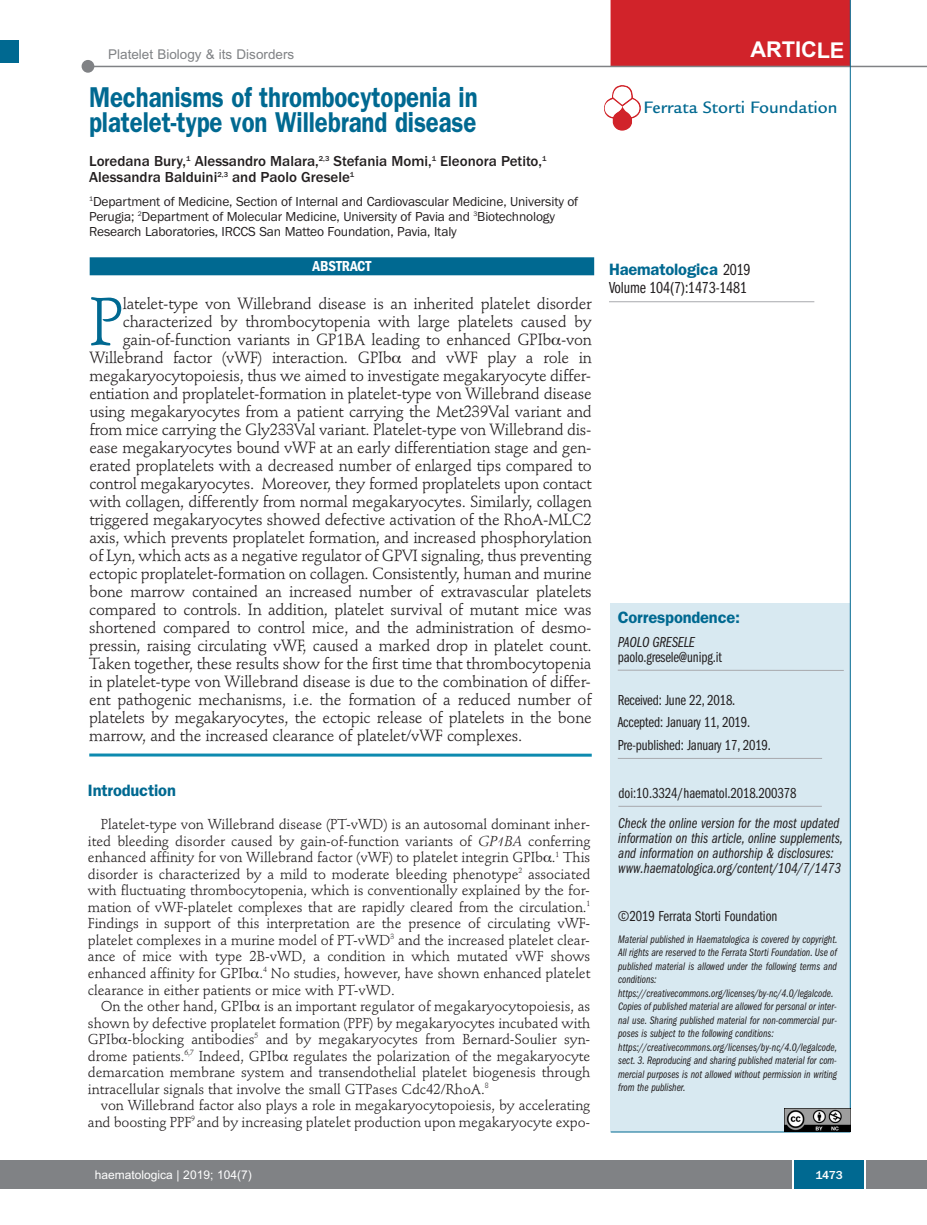
<style>
.page{position:relative;width:927px;height:1225px;background:#fff}
.page>*{position:absolute;margin:0;border:0;box-sizing:border-box;transform-origin:0 0}
.t1{font:66.45px "Stempel Schneidler";color:#006991}
.t2{font:600 28.8px/25.5px "Franklin Gothic";letter-spacing:-.005em;color:#006991;scale:.83 1}
.t3{font:700 21.75px "Arial";letter-spacing:-.01em;color:#fff}
.t4{font:500 18px "Legacy Sans";color:#006991}
.t5{font:600 16.5px "Franklin Gothic";letter-spacing:-.01em;color:#006991}
.t6{font:16.5px "Franklin Gothic Book Cmpr";letter-spacing:-.01em;color:#231f20}
.t7{font:16.05px "Stempel Schneidler";letter-spacing:-.015em;color:#231f20}
.t8{font:15px/15px "Franklin Gothic Book Cmpr Ital";color:#231f20}
.t9{font:15px/22.5px "Franklin Gothic Book Cmpr";letter-spacing:-.01em;color:#231f20}
.t10{font:500 15px/16.5px "Franklin Gothic";color:#231f20}
.t11{font:600 condensed 15px "Franklin Gothic";letter-spacing:-.005em;color:#fff}
.t12{font:14.25px/16.5px "Stempel Schneidler";letter-spacing:-.005em;color:#231f20;text-align:justify}
.t13{font:13.5px/15px "Franklin Gothic";letter-spacing:-.01em;color:#231f20}
.t14{font:13.5px "Arial";color:#808285}
.t15{font:12px "Arial";color:#fff}
.t16{font:500 12px "Franklin Gothic";color:#fff}
.t17{font:11.25px/13.5px "Franklin Gothic Book Cmpr Ital";color:#231f20}
.s1{font-style:italic}
.s2{font-family:"Franklin Gothic Book Cmpr";font-weight:400;color:#231f20}
</style>
<div class="page">
<div style="left:18px;top:1160px;width:909px;height:28px;background:#808285"></div>
<div style="left:794px;top:1160px;width:70px;height:28px;background:#006991"></div>
<hr style="left:792px;top:1160px;width:2px;height:28px;background:#fff">
<hr style="left:864px;top:1160px;width:2px;height:28px;background:#fff">
<div style="left:611px;top:603px;width:239px;height:529px;background:#d8e9f1"></div>
<hr style="left:618px;top:758px;width:204px;height:1px;background:#a8a9ad">
<hr style="left:618px;top:670px;width:226px;height:1px;background:#a8a9ad">
<hr style="left:611px;top:1131px;width:239px;height:1px;background:#006991">
<hr style="left:609px;top:301px;width:205px;height:1px;background:#a8a9ad">
<div style="left:611px;top:0;width:239px;height:67px;background:#d1232a"></div>
<hr style="left:87px;top:66px;width:840px;height:1px;background:#808285">
<div style="left:82px;top:60px;width:12px;height:13px;background:#808285;border-radius:50%"></div>
<hr style="left:618px;top:806px;width:204px;height:1px;background:#a8a9ad">
<hr style="left:850px;top:0;width:1px;height:1131px;background:#006991">
<img style="left:785px;top:1108px;width:65px;height:23px">
<img style="left:604px;top:85px;width:37px;height:46px">
<div style="left:0;top:40px;width:19px;height:22px;background:#006991"></div>
<div style="left:0;top:1160px;width:18px;height:28px;background:#808285"></div>
<hr style="left:89px;top:753px;width:503px;height:3px;background:#0d8aaf">
<div style="left:90px;top:257px;width:504px;height:18px;background:#006991"></div>
<p class="t14" style="left:108px;top:47px;width:188px">Platelet Biology &amp; its Disorders</p>
<h3 class="t3" style="left:751px;top:37px;width:95px">ARTICLE</h3>
<h2 class="t2" style="left:89px;top:87px;width:470px">Mechanisms of thrombocytopenia in platelet-type von Willebrand disease</h2>
<p class="t10" style="left:89px;top:152px;width:459px">Loredana Bury,<sup>1</sup> Alessandro Malara,<sup>2,3</sup> Stefania Momi,<sup>1</sup> Eleonora Petito,<sup>1<br></sup>Alessandra Balduini<sup>2,3</sup> and Paolo Gresele<sup>1</sup></p>
<p class="t13" style="left:89px;top:194px;width:491px"><sup>1</sup>Department of Medicine, Section of Internal and Cardiovascular Medicine, University of<br>Perugia; <sup>2</sup>Department of Molecular Medicine, University of Pavia and <sup>3</sup>Biotechnology<br>Research Laboratories, IRCCS San Matteo Foundation, Pavia, Italy</p>
<p class="t11" style="left:313px;top:261px;width:60px">ABSTRACT</p>
<h1 class="t1" style="left:89px;top:294px;width:36px">P</h1>
<p class="t7" style="left:123px;top:296px;width:471px">latelet-type von Willebrand disease is an inherited platelet disorder</p>
<p class="t7" style="left:123px;top:314px;width:471px">characterized by thrombocytopenia with large platelets caused by</p>
<p class="t7" style="left:123px;top:332px;width:471px">gain-of-function variants in GP1BA leading to enhanced GPIb -von</p>
<p class="t7" style="left:89px;top:350px;width:504px">Willebrand factor (vWF) interaction. GPIb and vWF play a role in</p>
<p class="t7" style="left:89px;top:368px;width:503px">megakaryocytopoiesis, thus we aimed to investigate megakaryocyte differ-</p>
<p class="t7" style="left:89px;top:386px;width:504px">entiation and proplatelet-formation in platelet-type von Willebrand disease</p>
<p class="t7" style="left:89px;top:404px;width:504px">using megakaryocytes from a patient carrying the Met239Val variant and</p>
<p class="t7" style="left:89px;top:422px;width:504px">from mice carrying the Gly233Val variant. Platelet-type von Willebrand dis-</p>
<p class="t7" style="left:89px;top:440px;width:504px">ease megakaryocytes bound vWF at an early differentiation stage and gen-</p>
<p class="t7" style="left:89px;top:458px;width:504px">erated proplatelets with a decreased number of enlarged tips compared to</p>
<p class="t7" style="left:89px;top:476px;width:504px">control megakaryocytes. Moreover, they formed proplatelets upon contact</p>
<p class="t7" style="left:89px;top:494px;width:504px">with collagen, differently from normal megakaryocytes. Similarly, collagen</p>
<p class="t7" style="left:89px;top:512px;width:504px">triggered megakaryocytes showed defective activation of the RhoA-MLC2</p>
<p class="t7" style="left:89px;top:530px;width:504px">axis, which prevents proplatelet formation, and increased phosphorylation</p>
<p class="t7" style="left:89px;top:548px;width:504px">of Lyn, which acts as a negative regulator of GPVI signaling, thus preventing</p>
<p class="t7" style="left:89px;top:566px;width:504px">ectopic proplatelet-formation on collagen. Consistently, human and murine</p>
<p class="t7" style="left:89px;top:584px;width:504px">bone marrow contained an increased number of extravascular platelets</p>
<p class="t7" style="left:89px;top:602px;width:504px">compared to controls. In addition, platelet survival of mutant mice was</p>
<p class="t7" style="left:89px;top:620px;width:504px">shortened compared to control mice, and the administration of desmo-</p>
<p class="t7" style="left:89px;top:638px;width:504px">pressin, raising circulating vWF, caused a marked drop in platelet count.</p>
<p class="t7" style="left:89px;top:656px;width:504px">Taken together, these results show for the first time that thrombocytopenia</p>
<p class="t7" style="left:89px;top:674px;width:503px">in platelet-type von Willebrand disease is due to the combination of differ-</p>
<p class="t7" style="left:89px;top:692px;width:504px">ent pathogenic mechanisms, i.e. the formation of a reduced number of</p>
<p class="t7" style="left:89px;top:710px;width:504px">platelets by megakaryocytes, the ectopic release of platelets in the bone</p>
<p class="t7" style="left:89px;top:728px;width:435px">marrow, and the increased clearance of platelet/vWF complexes.</p>
<p class="t5" style="left:88px;top:785px;width:89px">Introduction</p>
<p class="t12" style="left:88px;top:817px;width:504px;text-indent:13px">Platelet-type von Willebrand disease (PT-vWD) is an autosomal dominant inher&shy;ited bleeding disorder caused by gain-of-function variants of <span class="s1">GP1BA</span> conferring enhanced affinity for von Willebrand factor (vWF) to platelet integrin GPIb .<sup>1</sup> This disorder is characterized by a mild to moderate bleeding phenotype<sup>2</sup> associated with fluctuating thrombocytopenia, which is conventionally explained by the for&shy;mation of vWF-platelet complexes that are rapidly cleared from the circulation.<sup>1<br></sup>Findings in support of this interpretation are the presence of circulating vWF&shy;platelet complexes in a murine model of PT-vWD<sup>3</sup> and the increased platelet clear&shy;ance of mice with type 2B-vWD, a condition in which mutated vWF shows enhanced affinity for GPIb .<sup>4</sup> No studies, however, have shown enhanced platelet clearance in either patients or mice with PT-vWD.</p>
<p class="t12" style="left:88px;top:999px;width:504px;text-indent:13px">On the other hand, GPIb is an important regulator of megakaryocytopoiesis, as shown by defective proplatelet formation (PPF) by megakaryocytes incubated with GPIb -blocking antibodies<sup>5</sup> and by megakaryocytes from Bernard-Soulier syn&shy;drome patients.<sup>6,7</sup> Indeed, GPIb regulates the polarization of the megakaryocyte demarcation membrane system and transendothelial platelet biogenesis through intracellular signals that involve the small GTPases Cdc42/RhoA.<sup>8</sup></p>
<p class="t12" style="left:88px;top:1098px;width:504px;text-align:right">von Willebrand factor also plays a role in megakaryocytopoiesis, by accelerating and boosting PPF<sup>9</sup> and by increasing platelet production upon megakaryocyte expo-</p>
<p class="t4" style="left:644px;top:101px;width:196px">Ferrata Storti Foundation</p>
<p class="t5" style="left:609px;top:264px;width:143px">Haematologica <span class="s2">2019</span></p>
<p class="t6" style="left:609px;top:282px;width:140px">Volume 104(7):1473-1481</p>
<p class="t5" style="left:618px;top:612px;width:124px">Correspondence:</p>
<p class="t8" style="left:618px;top:635px;width:78px">PAOLO GRESELE</p>
<p class="t9" style="left:618px;top:646px;width:106px">paolo.gresele@unipg.it</p>
<p class="t9" style="left:618px;top:690px;width:155px">Received: June 22, 2018.<br>Accepted: January 11, 2019.<br>Pre-published: January 17, 2019.</p>
<p class="t9" style="left:618px;top:782px;width:180px">doi:10.3324/haematol.2018.200378</p>
<p class="t8" style="left:618px;top:817px;width:226px">Check the online version for the most updated information on this article, online supplements, and information on authorship &amp; disclosures: www.haematologica.org/content/104/7/1473</p>
<p class="t9" style="left:618px;top:906px;width:161px">©2019 Ferrata Storti Foundation</p>
<p class="t17" style="left:618px;top:933px;width:221px">Material published in Haematologica is covered by copyright.<br>All rights are reserved to the Ferrata Storti Foundation. Use of published material is allowed under the following terms and conditions: https://creativecommons.org/licenses/by-nc/4.0/legalcode.<br>Copies of published material are allowed for personal or inter&shy;nal use. Sharing published material for non-commercial pur&shy;poses is subject to the following conditions: https://creativecommons.org/licenses/by-nc/4.0/legalcode, sect. 3. Reproducing and sharing published material for com&shy;mercial purposes is not allowed without permission in writing from the publisher.</p>
<p class="t15" style="left:95px;top:1167px;width:158px">haematologica | 2019; 104(7)</p>
<p class="t16" style="left:815px;top:1167px;width:29px">1473</p>
</div>
